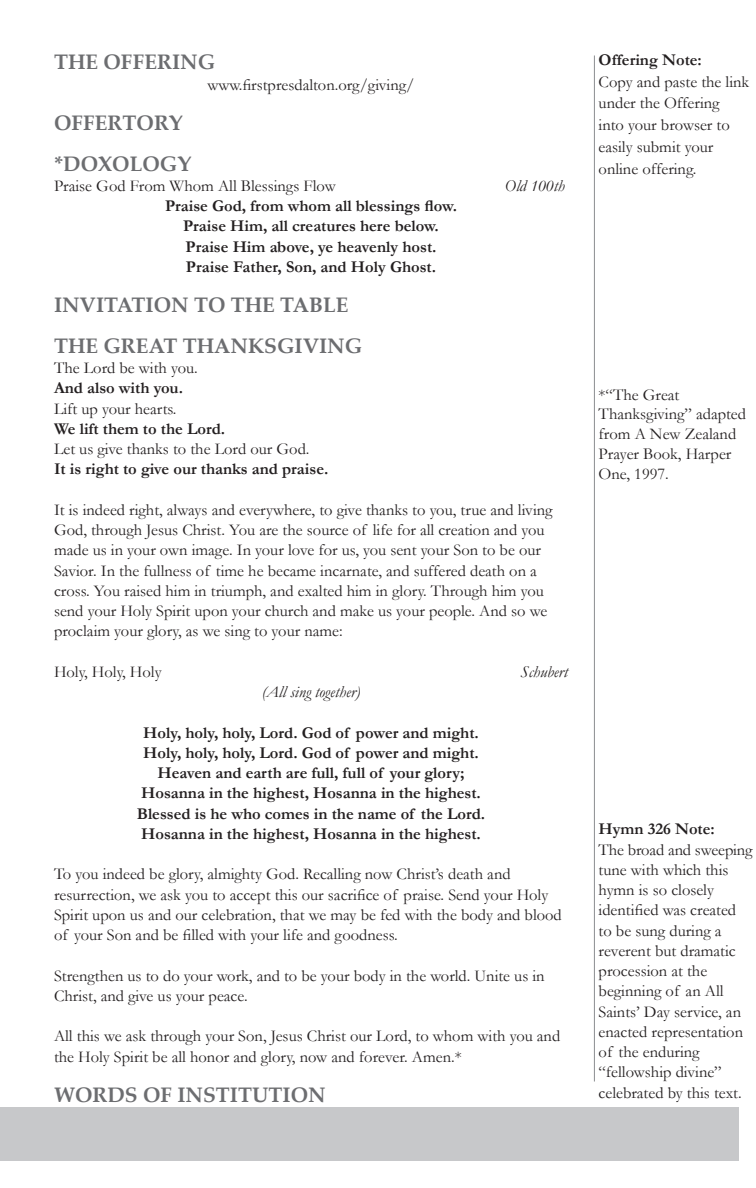
<style>
.page{position:relative;width:756px;height:1188px;background:#fff}
.page>*{position:absolute;margin:0;border:0;box-sizing:border-box;transform-origin:0 0}
.t1{font:700 21px "Palatino Linotype";color:#6c6d70}
.t2{font:16.5px/20.2px "Garamond";color:#231f20}
.t3{font:700 16.5px "Garamond";color:#231f20}
.t4{font:italic 16.5px "Garamond";color:#231f20}
</style>
<div class="page">
<div style="left:0;top:1107px;width:739px;height:54px;background:#c7c8ca"></div>
<hr style="left:594px;top:56px;width:1px;height:1026px;background:#939598">
<p class="t1" style="left:54px;top:47px;width:163px">THE OFFERING</p>
<p class="t2" style="left:208px;top:74px;width:208px">www.firstpresdalton.org/giving/</p>
<p class="t1" style="left:54px;top:108px;width:130px">OFFERTORY</p>
<p class="t1" style="left:54px;top:149px;width:139px">*DOXOLOGY</p>
<p class="t2" style="left:54px;top:175px;width:283px">Praise God From Whom All Blessings Flow</p>
<p class="t4" style="left:505px;top:174px;width:61px">Old 100th</p>
<p class="t3" style="left:165px;top:195px;width:293px">Praise God, from whom all blessings flow.</p>
<p class="t3" style="left:183px;top:215px;width:257px">Praise Him, all creatures here below.</p>
<p class="t3" style="left:186px;top:235px;width:252px">Praise Him above, ye heavenly host.</p>
<p class="t3" style="left:186px;top:255px;width:252px">Praise Father, Son, and Holy Ghost.</p>
<p class="t1" style="left:54px;top:290px;width:296px">INVITATION TO THE TABLE</p>
<p class="t1" style="left:54px;top:331px;width:310px">THE GREAT THANKSGIVING</p>
<p class="t2" style="left:54px;top:357px;width:145px">The Lord be with you.</p>
<p class="t3" style="left:54px;top:377px;width:130px">And also with you.</p>
<p class="t2" style="left:54px;top:398px;width:124px">Lift up your hearts.</p>
<p class="t3" style="left:54px;top:417px;width:173px">We lift them to the Lord.</p>
<p class="t2" style="left:54px;top:438px;width:257px">Let us give thanks to the Lord our God.</p>
<p class="t3" style="left:54px;top:458px;width:276px">It is right to give our thanks and praise.</p>
<p class="t2" style="left:54px;top:499px;width:500px">It is indeed right, always and everywhere, to give thanks to you, true and living God, through Jesus Christ. You are the source of life for all creation and you made us in your own image. In your love for us, you sent your Son to be our Savior. In the fullness of time he became incarnate, and suffered death on a cross. You raised him in triumph, and exalted him in glory. Through him you send your Holy Spirit upon your church and make us your people. And so we proclaim your glory, as we sing to your name:</p>
<p class="t2" style="left:54px;top:661px;width:109px">Holy, Holy, Holy</p>
<p class="t4" style="left:520px;top:660px;width:49px">Schubert</p>
<p class="t4" style="left:262px;top:681px;width:100px">(All sing together)</p>
<p class="t3" style="left:143px;top:721px;width:337px">Holy, holy, holy, Lord. God of power and might.</p>
<p class="t3" style="left:143px;top:741px;width:337px">Holy, holy, holy, Lord. God of power and might.</p>
<p class="t3" style="left:157px;top:762px;width:309px">Heaven and earth are full, full of your glory;</p>
<p class="t3" style="left:141px;top:782px;width:341px">Hosanna in the highest, Hosanna in the highest.</p>
<p class="t3" style="left:137px;top:802px;width:350px">Blessed is he who comes in the name of the Lord.</p>
<p class="t3" style="left:141px;top:822px;width:341px">Hosanna in the highest, Hosanna in the highest.</p>
<p class="t2" style="left:54px;top:864px;width:458px">To you indeed be glory, almighty God. Recalling now Christ’s death and</p>
<p class="t2" style="left:54px;top:884px;width:509px">resurrection, we ask you to accept this our sacrifice of praise. Send your Holy<br>Spirit upon us and our celebration, that we may be fed with the body and blood of your Son and be filled with your life and goodness.</p>
<p class="t2" style="left:54px;top:965px;width:492px">Strengthen us to do your work, and to be your body in the world. Unite us in<br>Christ, and give us your peace.</p>
<p class="t2" style="left:54px;top:1026px;width:508px">All this we ask through your Son, Jesus Christ our Lord, to whom with you and the Holy Spirit be all honor and glory, now and forever. Amen.*</p>
<p class="t1" style="left:54px;top:1080px;width:273px">WORDS OF INSTITUTION</p>
<p class="t3" style="left:599px;top:48px;width:105px">Offering Note:</p>
<p class="t2" style="left:599px;top:70px;width:152px;line-height:21.8px">Copy and paste the link under the Offering</p>
<p class="t2" style="left:599px;top:114px;width:133px;line-height:21.8px">into your browser to easily submit your</p>
<p class="t2" style="left:599px;top:158px;width:99px">online offering.</p>
<p class="t2" style="left:599px;top:384px;width:82px">*“The Great</p>
<p class="t2" style="left:599px;top:404px;width:149px;line-height:19.8px">Thanksgiving” adapted from A New Zealand<br>Prayer Book, Harper<br>One, 1997.</p>
<p class="t3" style="left:599px;top:818px;width:118px">Hymn 326 Note:</p>
<p class="t2" style="left:599px;top:839px;width:155px">The broad and sweeping</p>
<p class="t2" style="left:599px;top:859px;width:131px">tune with which this hymn is so closely</p>
<p class="t2" style="left:599px;top:900px;width:139px">identified was created to be sung during a reverent but dramatic procession at the</p>
<p class="t2" style="left:599px;top:981px;width:146px">beginning of an All<br>Saints’ Day service, an enacted representation of the enduring</p>
<p class="t2" style="left:599px;top:1062px;width:125px">“fellowship divine”</p>
<p class="t2" style="left:599px;top:1082px;width:145px">celebrated by this text.</p>
</div>
